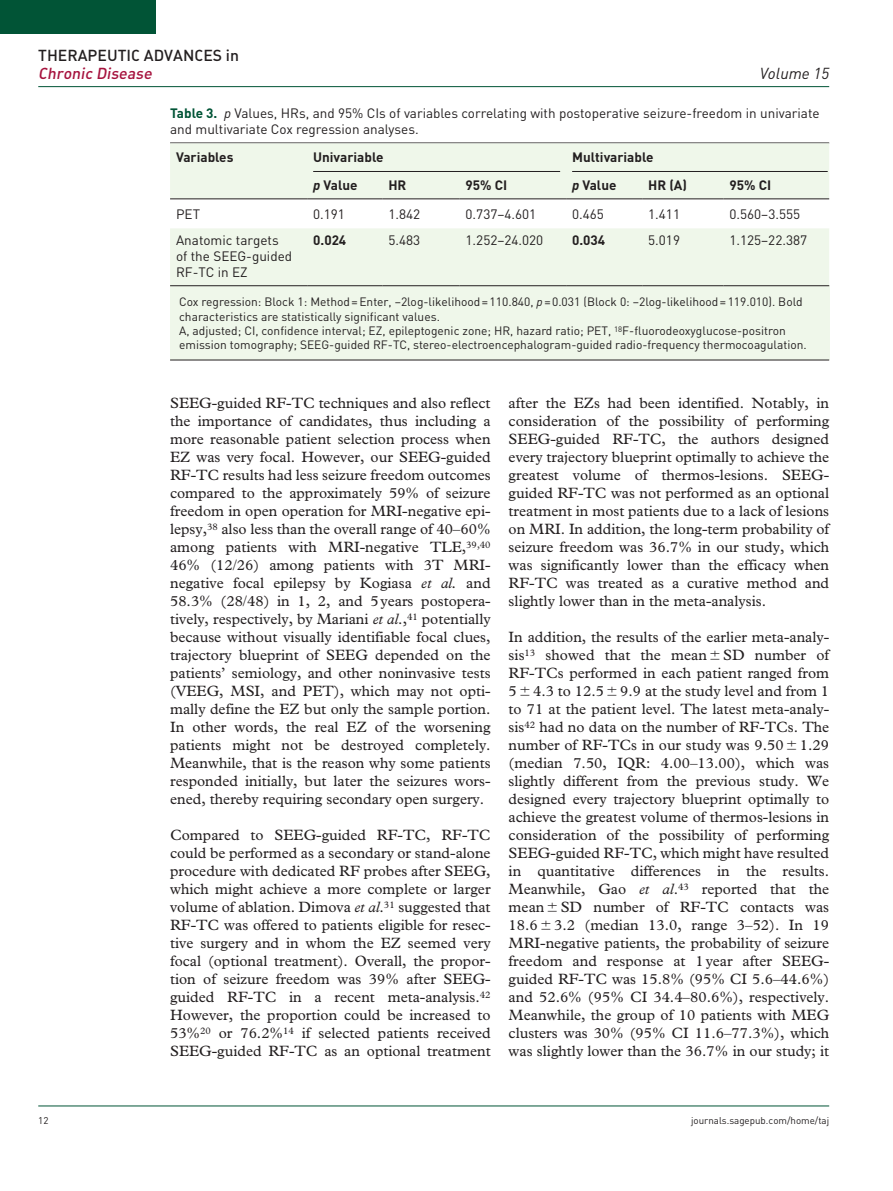
<style>
.page{position:relative;width:893px;height:1191px;background:#fff}
.page>*{position:absolute;margin:0;border:0;box-sizing:border-box;transform-origin:0 0}
.t1{font:15.75px "DIN Medium Alternate";color:#231f20}
.t2{font:italic 15.75px "DIN Medium Alternate";color:#a6133e}
.t3{font:italic 15.75px "DIN";color:#231f20}
.t4{font:15px/18px "Plantin Std";color:#231f20;text-align:justify}
.t5{font:13.5px/15.8px "DIN";color:#231f20}
.t6{font:700 13.5px "DIN";color:#231f20}
.t7{font:12px/14.2px "DIN";color:#231f20}
.t8{font:9.75px "DIN";color:#231f20}
.s1{font-weight:700;color:#015436}
.s2{font-style:italic}
</style>
<div class="page">
<hr style="left:38px;top:86px;width:791px;height:1px;background:#015436">
<hr style="left:38px;top:1105px;width:791px;height:1px;background:#015436">
<div style="left:0;top:0;width:155px;height:34px;background:#015436"></div>
<div style="left:170px;top:285px;width:659px;height:75px;background:#eff7ea"></div>
<hr style="left:170px;top:360px;width:659px;height:1px;background:#231f20">
<div style="left:170px;top:143px;width:659px;height:142px;background:#eff7ea"></div>
<svg style="left:170px;top:199px;width:659px;height:29px"></svg>
<hr style="left:170px;top:198px;width:137px;height:1px;background:#231f20">
<hr style="left:307px;top:198px;width:75px;height:1px;background:#231f20">
<hr style="left:382px;top:198px;width:78px;height:1px;background:#231f20">
<hr style="left:460px;top:198px;width:106px;height:1px;background:#231f20">
<hr style="left:566px;top:198px;width:76px;height:1px;background:#231f20">
<hr style="left:642px;top:198px;width:81px;height:1px;background:#231f20">
<hr style="left:723px;top:198px;width:106px;height:1px;background:#231f20">
<hr style="left:170px;top:285px;width:137px;height:1px;background:#231f20">
<hr style="left:307px;top:285px;width:75px;height:1px;background:#231f20">
<hr style="left:382px;top:285px;width:78px;height:1px;background:#231f20">
<hr style="left:460px;top:285px;width:106px;height:1px;background:#231f20">
<hr style="left:566px;top:285px;width:76px;height:1px;background:#231f20">
<hr style="left:642px;top:285px;width:81px;height:1px;background:#231f20">
<hr style="left:723px;top:285px;width:106px;height:1px;background:#231f20">
<hr style="left:313px;top:171px;width:247px;height:1px;background:#231f20">
<hr style="left:572px;top:171px;width:256px;height:1px;background:#231f20">
<p class="t1" style="left:38px;top:45px;width:202px">THERAPEUTIC ADVANCES IN</p>
<p class="t2" style="left:38px;top:63px;width:118px">Chronic Disease</p>
<p class="t3" style="left:760px;top:63px;width:71px">Volume 15</p>
<p class="t5" style="left:170px;top:105px;width:651px"><span class="s1">Table 3.</span> <span class="s2">p</span> Values, HRs, and 95% CIs of variables correlating with postoperative seizure-freedom in univariate and multivariate Cox regression analyses.</p>
<p class="t6" style="left:176px;top:148px;width:59px">Variables</p>
<p class="t6" style="left:313px;top:148px;width:72px">Univariable</p>
<p class="t6" style="left:572px;top:148px;width:83px">Multivariable</p>
<p class="t6" style="left:313px;top:176px;width:46px"><span class="s2">p</span> Value</p>
<p class="t6" style="left:388px;top:176px;width:20px">HR</p>
<p class="t6" style="left:466px;top:176px;width:43px">95% CI</p>
<p class="t6" style="left:572px;top:176px;width:46px"><span class="s2">p</span> Value</p>
<p class="t6" style="left:648px;top:176px;width:40px">HR (A)</p>
<p class="t6" style="left:729px;top:176px;width:43px">95% CI</p>
<p class="t5" style="left:176px;top:206px;width:26px">PET</p>
<p class="t5" style="left:313px;top:206px;width:33px">0.191</p>
<p class="t5" style="left:388px;top:206px;width:33px">1.842</p>
<p class="t5" style="left:466px;top:206px;width:72px">0.737–4.601</p>
<p class="t5" style="left:572px;top:206px;width:33px">0.465</p>
<p class="t5" style="left:648px;top:206px;width:33px">1.411</p>
<p class="t5" style="left:729px;top:206px;width:72px">0.560–3.555</p>
<p class="t5" style="left:176px;top:232px;width:118px">Anatomic targets of the SEEG-guided<br>RF-TC in EZ</p>
<p class="t6" style="left:313px;top:232px;width:35px">0.024</p>
<p class="t5" style="left:388px;top:232px;width:33px">5.483</p>
<p class="t5" style="left:466px;top:232px;width:79px">1.252–24.020</p>
<p class="t6" style="left:572px;top:232px;width:35px">0.034</p>
<p class="t5" style="left:648px;top:232px;width:33px">5.019</p>
<p class="t5" style="left:729px;top:232px;width:79px">1.125–22.387</p>
<p class="t7" style="left:179px;top:295px;width:629px">Cox regression: Block 1: Method=Enter, −2log-likelihood=110.840, <span class="s2">p</span>=0.031 (Block 0: −2log-likelihood=119.010). Bold characteristics are statistically significant values.<br>A, adjusted; CI, confidence interval; EZ, epileptogenic zone; HR, hazard ratio; PET, <sup>18</sup>F-fluorodeoxyglucose-positron emission tomography; SEEG-guided RF-TC, stereo-electroencephalogram-guided radio-frequency thermocoagulation.</p>
<p class="t4" style="left:170px;top:394px;width:322px">SEEG-guided RF-TC techniques and also reflect the importance of candidates, thus including a more reasonable patient selection process when EZ was very focal. However, our SEEG-guided RF-TC results had less seizure freedom outcomes compared to the approximately 59% of seizure freedom in open operation for MRI-negative epi&shy;lepsy,<sup>38</sup> also less than the overall range of 40–60% among patients with MRI-negative TLE,<sup>39,40<br></sup>46% (12/26) among patients with 3T MRI&shy;negative focal epilepsy by Kogiasa <span class="s2">et al.</span> and 58.3% (28/48) in 1, 2, and 5years postopera&shy;tively, respectively, by Mariani <span class="s2">et al</span>.,<sup>41</sup> potentially because without visually identifiable focal clues, trajectory blueprint of SEEG depended on the patients’ semiology, and other noninvasive tests (VEEG, MSI, and PET), which may not opti&shy;mally define the EZ but only the sample portion.<br>In other words, the real EZ of the worsening patients might not be destroyed completely.<br>Meanwhile, that is the reason why some patients responded initially, but later the seizures wors&shy;ened, thereby requiring secondary open surgery.</p>
<p class="t4" style="left:170px;top:826px;width:322px">Compared to SEEG-guided RF-TC, RF-TC could be performed as a secondary or stand-alone procedure with dedicated RF probes after SEEG, which might achieve a more complete or larger volume of ablation. Dimova <span class="s2">et al</span>.<sup>31</sup> suggested that RF-TC was offered to patients eligible for resec&shy;tive surgery and in whom the EZ seemed very focal (optional treatment). Overall, the propor&shy;tion of seizure freedom was 39% after SEEG&shy;guided RF-TC in a recent meta-analysis.<sup>42<br></sup>However, the proportion could be increased to 53%<sup>20</sup> or 76.2%<sup>14</sup> if selected patients received SEEG-guided RF-TC as an optional treatment</p>
<p class="t4" style="left:509px;top:394px;width:322px">after the EZs had been identified. Notably, in consideration of the possibility of performing SEEG-guided RF-TC, the authors designed every trajectory blueprint optimally to achieve the greatest volume of thermos-lesions. SEEG&shy;guided RF-TC was not performed as an optional treatment in most patients due to a lack of lesions on MRI. In addition, the long-term probability of seizure freedom was 36.7% in our study, which was significantly lower than the efficacy when RF-TC was treated as a curative method and slightly lower than in the meta-analysis.</p>
<p class="t4" style="left:509px;top:628px;width:322px">In addition, the results of the earlier meta-analy&shy;sis<sup>13</sup> showed that the mean SD number of RF-TCs performed in each patient ranged from 5 4.3 to 12.5 9.9 at the study level and from 1 to 71 at the patient level. The latest meta-analy&shy;sis<sup>42</sup> had no data on the number of RF-TCs. The number of RF-TCs in our study was 9.50 1.29 (median 7.50, IQR: 4.00–13.00), which was slightly different from the previous study. We designed every trajectory blueprint optimally to achieve the greatest volume of thermos-lesions in consideration of the possibility of performing SEEG-guided RF-TC, which might have resulted in quantitative differences in the results.<br>Meanwhile, Gao <span class="s2">et al</span>.<sup>43</sup> reported that the mean SD number of RF-TC contacts was 18.6 3.2 (median 13.0, range 3–52). In 19<br>MRI-negative patients, the probability of seizure freedom and response at 1year after SEEG&shy;guided RF-TC was 15.8% (95% CI 5.6–44.6%) and 52.6% (95% CI 34.4–80.6%), respectively.<br>Meanwhile, the group of 10 patients with MEG clusters was 30% (95% CI 11.6–77.3%), which was slightly lower than the 36.7% in our study; it</p>
<p class="t8" style="left:38px;top:1114px;width:12px">12</p>
<p class="t8" style="left:691px;top:1114px;width:140px">journals.sagepub.com/home/taj</p>
</div>
